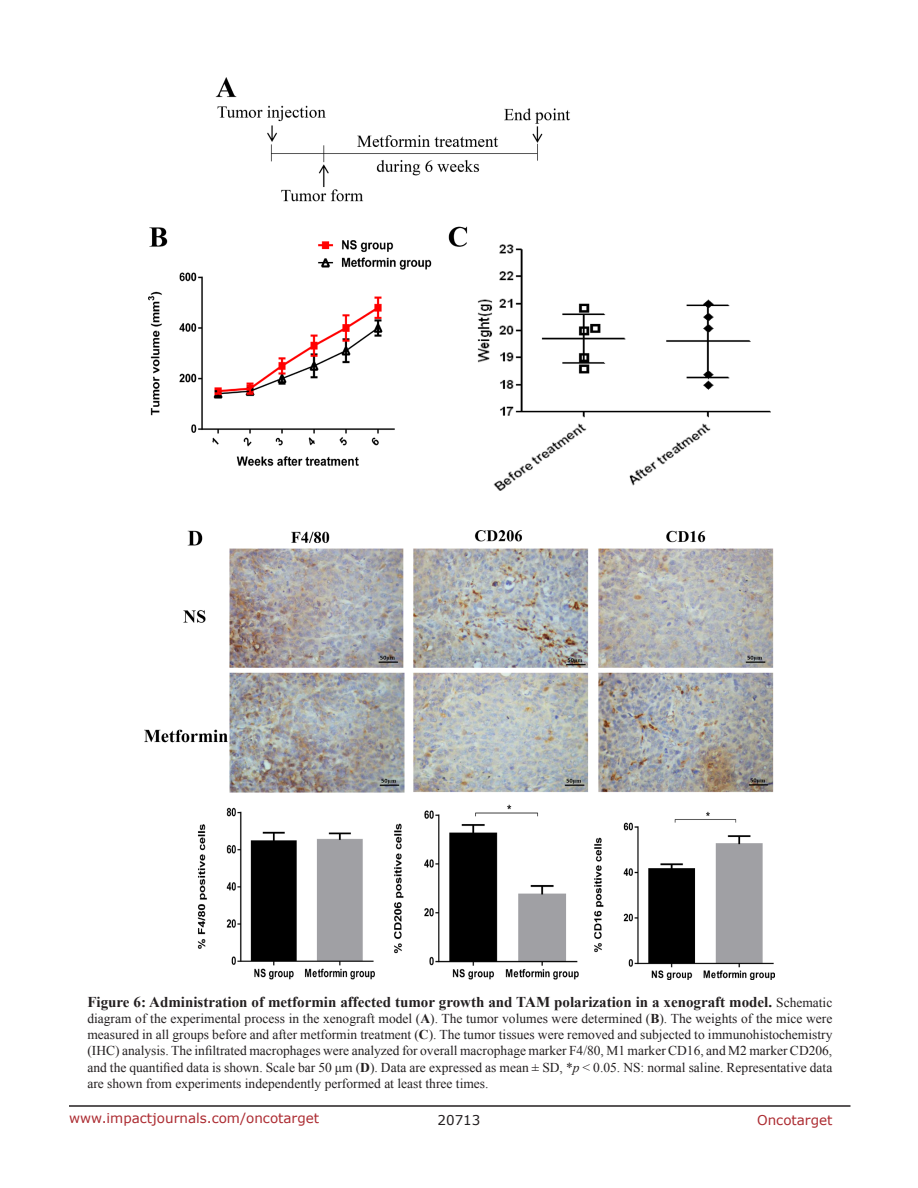
<style>
.page{position:relative;width:918px;height:1188px;background:#fff}
.page>*{position:absolute;margin:0;border:0;box-sizing:border-box;transform-origin:0 0}
.FigureText{font:700 15px "Times New Roman";color:#231f20}
.FigureText-2{font:13.5px/16.2px "Times New Roman";color:#231f20;text-align:justify}
.t1{font:13.5px "Verdana";color:#ac2b31}
.t2{font:13.5px "Verdana";color:#231f20}
.s1{font-weight:400;font-size:13.5px}
.s2{font-weight:700}
.s3{font-style:italic}
</style>
<div class="page">
<hr style="left:69px;top:1105px;width:781px;height:2px;background:#231f20">
<img style="left:149px;top:77px;width:622px;height:413px">
<img style="left:145px;top:531px;width:630px;height:448px">
<p class="FigureText" style="left:87px;top:991px;width:747px">Figure 6: Administration of metformin affected tumor growth and TAM polarization in a xenograft model. <span class="s1">Schematic</span></p>
<p class="FigureText-2" style="left:87px;top:1010px;width:747px">diagram of the experimental process in the xenograft model (<span class="s2">A</span>). The tumor volumes were determined (<span class="s2">B</span>). The weights of the mice were measured in all groups before and after metformin treatment (<span class="s2">C</span>). The tumor tissues were removed and subjected to immunohistochemistry (IHC) analysis. The infiltrated macrophages were analyzed for overall macrophage marker F4/80, M1 marker CD16, and M2 marker CD206, and the quantified data is shown. Scale bar 50 μm (<span class="s2">D</span>). Data are expressed as mean ± SD, *<span class="s3">p</span> &lt; 0.05. NS: normal saline. Representative data are shown from experiments independently performed at least three times.</p>
<p class="t1" style="left:69px;top:1109px;width:252px">www.impactjournals.com/oncotarget</p>
<p class="t2" style="left:438px;top:1111px;width:44px">20713</p>
<p class="t1" style="left:757px;top:1111px;width:77px">Oncotarget</p>
</div>
